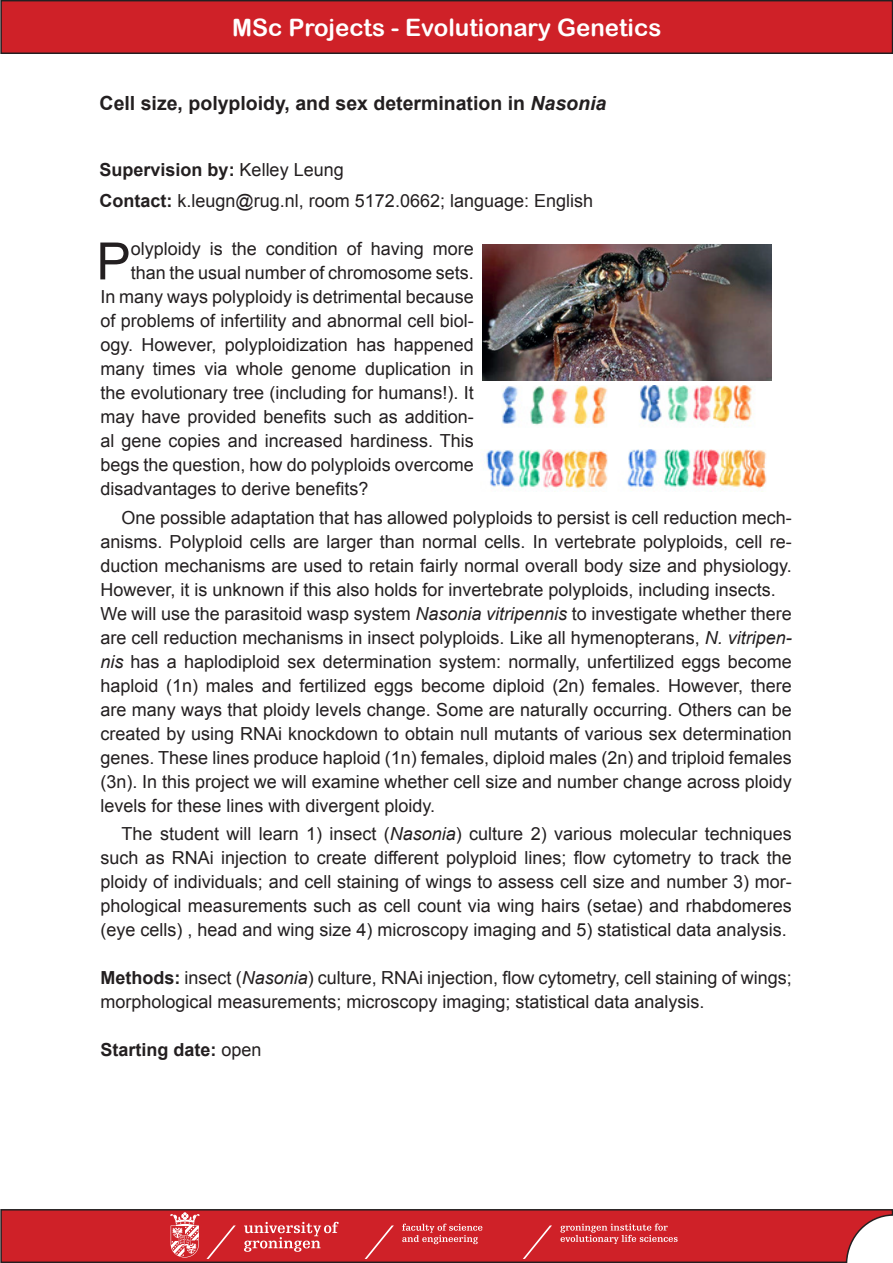
<style>
.page{position:relative;width:893px;height:1263px;background:#fff}
.page>*{position:absolute;margin:0;border:0;box-sizing:border-box;transform-origin:0 0}
.t1{font:51.6px "Arial";color:#231f20}
.t2{font:24px "Arial Rounded MT Bold";color:#fff}
.t3{font:700 19.5px "Arial";color:#231f20}
.t4{font:18px/24px "Arial";color:#231f20;text-align:justify}
.t5{font:700 18px "Arial";color:#231f20}
.s1{font-style:italic}
.s2{font-weight:400}
.s3{font-weight:700}
</style>
<div class="page">
<svg style="left:0;top:1209px;width:893px;height:54px;background:#c42b31"></svg>
<svg style="left:244px;top:1222px;width:94px;height:30px;background:#d95257"></svg>
<svg style="left:365px;top:1225px;width:29px;height:34px"></svg>
<svg style="left:206px;top:1225px;width:30px;height:34px"></svg>
<svg style="left:170px;top:1212px;width:30px;height:45px"></svg>
<svg style="left:402px;top:1224px;width:80px;height:20px;background:#d95056"></svg>
<svg style="left:560px;top:1223px;width:118px;height:21px;background:#d84d52"></svg>
<svg style="left:523px;top:1225px;width:29px;height:34px"></svg>
<div style="left:1px;top:1px;width:891px;height:52px;background:#cf2128"></div>
<div style="left:0;top:0;width:893px;height:54px;border:2px solid #231f20"></div>
<img style="left:482px;top:245px;width:289px;height:135px">
<img style="left:486px;top:386px;width:281px;height:106px">
<p class="t2" style="left:232px;top:13px;width:431px">MSc Projects - Evolutionary Genetics</p>
<p class="t3" style="left:100px;top:90px;width:508px">Cell size, polyploidy, and sex determination in <span class="s1">Nasonia</span></p>
<p class="t5" style="left:100px;top:158px;width:246px">Supervision by: <span class="s2">Kelley Leung</span></p>
<p class="t4" style="left:100px;top:188px;width:495px"><span class="s3">Contact:</span> k.leugn@rug.nl, room 5172.0662; language: English</p>
<p class="t1" style="left:96px;top:227px;width:36px">P</p>
<p class="t4" style="left:131px;top:237px;width:345px">olyploidy is the condition of having more</p>
<p class="t4" style="left:131px;top:261px;width:345px">than the usual number of chromosome sets.</p>
<p class="t4" style="left:100px;top:285px;width:375px">In many ways polyploidy is detrimental because</p>
<p class="t4" style="left:100px;top:309px;width:375px">of problems of infertility and abnormal cell biol-</p>
<p class="t4" style="left:100px;top:333px;width:375px">ogy. However, polyploidization has happened</p>
<p class="t4" style="left:100px;top:357px;width:375px">many times via whole genome duplication in</p>
<p class="t4" style="left:100px;top:381px;width:375px">the evolutionary tree (including for humans!). It</p>
<p class="t4" style="left:100px;top:405px;width:375px">may have provided benefits such as addition-</p>
<p class="t4" style="left:100px;top:429px;width:375px">al gene copies and increased hardiness. This</p>
<p class="t4" style="left:100px;top:453px;width:375px">begs the question, how do polyploids overcome</p>
<p class="t4" style="left:100px;top:477px;width:270px">disadvantages to derive benefits?</p>
<p class="t4" style="left:100px;top:506px;width:693px;text-indent:21px">One possible adaptation that has allowed polyploids to persist is cell reduction mech&shy;anisms. Polyploid cells are larger than normal cells. In vertebrate polyploids, cell re&shy;duction mechanisms are used to retain fairly normal overall body size and physiology.<br>However, it is unknown if this also holds for invertebrate polyploids, including insects.</p>
<p class="t4" style="left:100px;top:602px;width:693px">We will use the parasitoid wasp system <span class="s1">Nasonia vitripennis</span> to investigate whether there are cell reduction mechanisms in insect polyploids. Like all hymenopterans, <span class="s1">N. vitripen&shy;nis</span> has a haplodiploid sex determination system: normally, unfertilized eggs become haploid (1n) males and fertilized eggs become diploid (2n) females. However, there are many ways that ploidy levels change. Some are naturally occurring. Others can be created by using RNAi knockdown to obtain null mutants of various sex determination genes. These lines produce haploid (1n) females, diploid males (2n) and triploid females (3n). In this project we will examine whether cell size and number change across ploidy levels for these lines with divergent ploidy.</p>
<p class="t4" style="left:100px;top:822px;width:693px;text-indent:21px">The student will learn 1) insect (<span class="s1">Nasonia</span>) culture 2) various molecular techniques such as RNAi injection to create different polyploid lines; flow cytometry to track the ploidy of individuals; and cell staining of wings to assess cell size and number 3) mor&shy;phological measurements such as cell count via wing hairs (setae) and rhabdomeres (eye cells) , head and wing size 4) microscopy imaging and 5) statistical data analysis.</p>
<p class="t4" style="left:100px;top:966px;width:693px"><span class="s3">Methods:</span> insect (<span class="s1">Nasonia</span>) culture, RNAi injection, flow cytometry, cell staining of wings; morphological measurements; microscopy imaging; statistical data analysis.</p>
<p class="t5" style="left:100px;top:1038px;width:163px">Starting date: <span class="s2">open</span></p>
</div>
